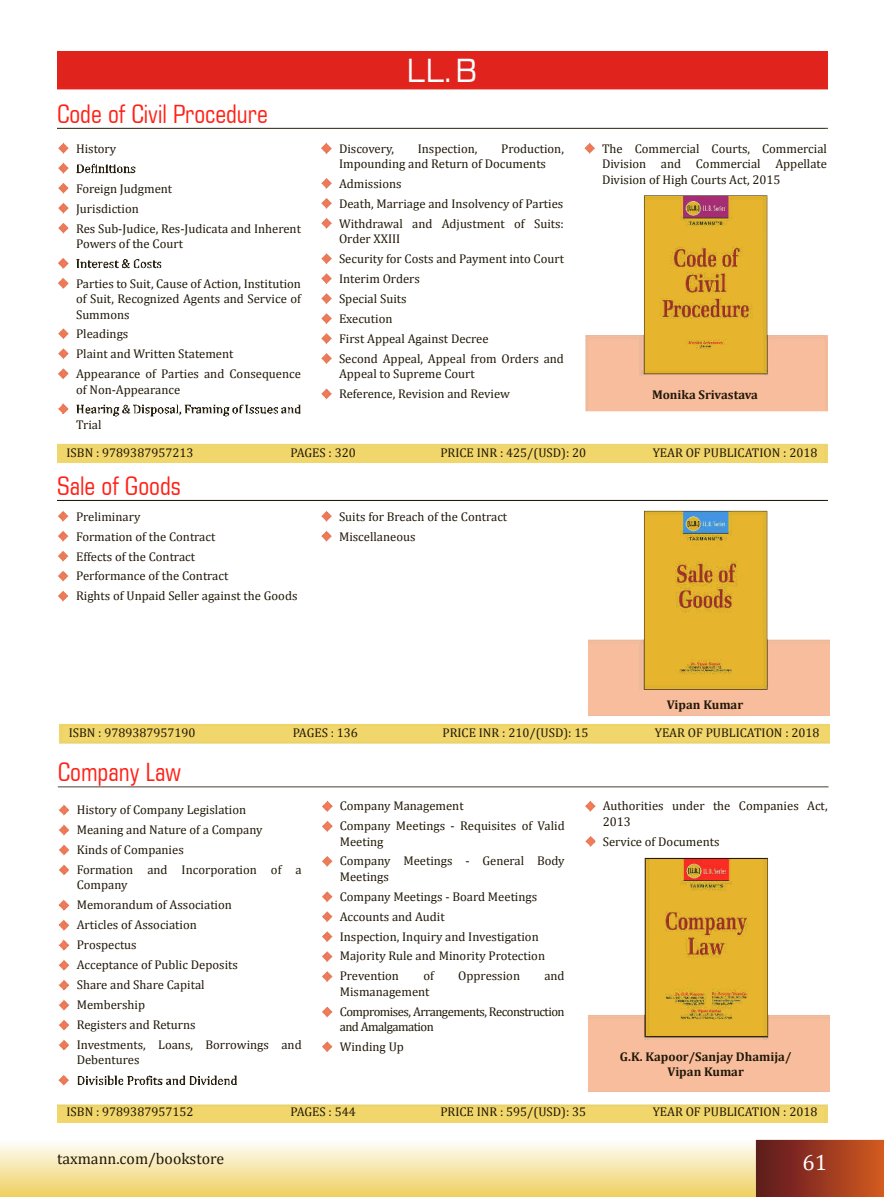
<style>
.page{position:relative;width:884px;height:1197px;background:#fff}
.page>*{position:absolute;margin:0;border:0;box-sizing:border-box;transform-origin:0 0}
.t1{font:31.75px "Square 721 BT";color:#fff}
.t2{font:condensed 25.25px "Square 721 BT";color:#ff2117}
.t3{font:22.25px "Cambria";color:#fff}
.t4{font:15.75px "Cambria";color:#211808}
.t5{font:12.75px/20px "Cambria";color:#211808}
.t6{font:12.75px/20px "Cambria";letter-spacing:-.04em;color:#211808}
.t7{font:700 12.75px/15.2px "Cambria";color:#211808;text-align:center}
</style>
<div class="page">
<img style="left:0;top:1140px;width:883px;height:57px">
<img style="left:57px;top:52px;width:772px;height:1070px">
<h2 class="t2" style="left:57px;top:99px;width:212px">Code of Civil Procedure</h2>
<p class="t5" style="left:76px;top:139px;width:42px">History</p>
<p class="t5" style="left:76px;top:179px;width:226px">Foreign Judgment<br>Jurisdiction<br>Res Sub-Judice, Res-Judicata and Inherent</p>
<p class="t5" style="left:76px;top:234px;width:108px">Powers of the Court</p>
<p class="t5" style="left:76px;top:276px;width:226px;line-height:15.2px;text-align:justify">Parties to Suit, Cause of Action, Institution of Suit, Recognized Agents and Service of Summons</p>
<p class="t5" style="left:76px;top:324px;width:226px">Pleadings<br>Plaint and Written Statement<br>Appearance of Parties and Consequence</p>
<p class="t5" style="left:76px;top:379px;width:106px">of Non-Appearance</p>
<p class="t5" style="left:76px;top:414px;width:27px">Trial</p>
<h1 class="t1" style="left:406px;top:50px;width:67px">LL.B</h1>
<p class="t5" style="left:339px;top:141px;width:226px;line-height:15.2px;text-indent:162px">Production,<br>Impounding and Return of Documents</p>
<p class="t5" style="left:339px;top:174px;width:226px">Admissions<br>Death, Marriage and Insolvency of Parties<br>Withdrawal and Adjustment of Suits:</p>
<p class="t5" style="left:339px;top:229px;width:226px">Order XXIII<br>Security for Costs and Payment into Court<br>Interim Orders<br>Special Suits<br>Execution<br>First Appeal Against Decree<br>Second Appeal, Appeal from Orders and</p>
<p class="t5" style="left:339px;top:364px;width:172px">Appeal to Supreme Court<br>Reference, Revision and Review</p>
<p class="t5" style="left:339px;top:139px;width:56px">Discovery,</p>
<p class="t5" style="left:417px;top:139px;width:61px">Inspection,</p>
<p class="t5" style="left:602px;top:141px;width:226px;line-height:15.2px;text-align:justify">The Commercial Courts, Commercial Division and Commercial Appellate Division of High Courts Act, 2015</p>
<p class="t7" style="left:651px;top:386px;width:107px">Monika Srivastava</p>
<p class="t5" style="left:66px;top:442px;width:128px">ISBN : 9789387957213</p>
<p class="t5" style="left:290px;top:442px;width:67px">PAGES : 320</p>
<p class="t5" style="left:440px;top:442px;width:147px">PRICE INR : 425/(USD): 20</p>
<p class="t5" style="left:652px;top:442px;width:166px">YEAR OF PUBLICATION : 2018</p>
<h2 class="t2" style="left:57px;top:471px;width:125px">Sale of Goods</h2>
<p class="t5" style="left:76px;top:506px;width:223px">Preliminary<br>Formation of the Contract<br>Effects of the Contract<br>Performance of the Contract<br>Rights of Unpaid Seller against the Goods</p>
<p class="t5" style="left:339px;top:506px;width:170px">Suits for Breach of the Contract<br>Miscellaneous</p>
<p class="t7" style="left:666px;top:697px;width:78px">Vipan Kumar</p>
<p class="t5" style="left:69px;top:722px;width:128px">ISBN : 9789387957190</p>
<p class="t5" style="left:292px;top:722px;width:67px">PAGES : 136</p>
<p class="t5" style="left:442px;top:722px;width:147px">PRICE INR : 210/(USD): 15</p>
<p class="t5" style="left:654px;top:722px;width:166px">YEAR OF PUBLICATION : 2018</p>
<h2 class="t2" style="left:58px;top:757px;width:125px">Company Law</h2>
<p class="t5" style="left:77px;top:800px;width:226px">History of Company Legislation<br>Meaning and Nature of a Company<br>Kinds of Companies<br>Formation and Incorporation of a</p>
<p class="t5" style="left:77px;top:875px;width:226px">Company<br>Memorandum of Association<br>Articles of Association<br>Prospectus<br>Acceptance of Public Deposits<br>Share and Share Capital<br>Membership<br>Registers and Returns<br>Investments, Loans, Borrowings and</p>
<p class="t5" style="left:77px;top:1049px;width:64px">Debentures</p>
<p class="t5" style="left:339px;top:796px;width:226px">Company Management<br>Company Meetings - Requisites of Valid</p>
<p class="t5" style="left:339px;top:831px;width:226px">Meeting<br>Company Meetings - General Body</p>
<p class="t5" style="left:339px;top:866px;width:207px">Meetings<br>Company Meetings - Board Meetings<br>Accounts and Audit<br>Inspection, Inquiry and Investigation<br>Majority Rule and Minority Protection<br>Prevention</p>
<p class="t5" style="left:423px;top:966px;width:12px">of</p>
<p class="t5" style="left:458px;top:966px;width:63px">Oppression</p>
<p class="t5" style="left:544px;top:966px;width:22px">and</p>
<p class="t6" style="left:339px;top:981px;width:226px">Mismanagement<br>Compromises, Arrangements, Reconstruction</p>
<p class="t6" style="left:339px;top:1016px;width:96px">and Amalgamation<br>Winding Up</p>
<p class="t5" style="left:602px;top:798px;width:226px;line-height:15.2px">Authorities under the Companies Act,<br>2013</p>
<p class="t5" style="left:602px;top:831px;width:118px">Service of Documents</p>
<p class="t7" style="left:619px;top:1048px;width:173px">G.K. Kapoor/Sanjay Dhamija/<br>Vipan Kumar</p>
<p class="t5" style="left:66px;top:1102px;width:128px">ISBN : 9789387957152</p>
<p class="t5" style="left:290px;top:1102px;width:67px">PAGES : 544</p>
<p class="t5" style="left:440px;top:1102px;width:147px">PRICE INR : 595/(USD): 35</p>
<p class="t5" style="left:652px;top:1102px;width:166px">YEAR OF PUBLICATION : 2018</p>
<p class="t4" style="left:57px;top:1149px;width:168px">taxmann.com/bookstore</p>
<h3 class="t3" style="left:802px;top:1149px;width:26px">61</h3>
</div>
